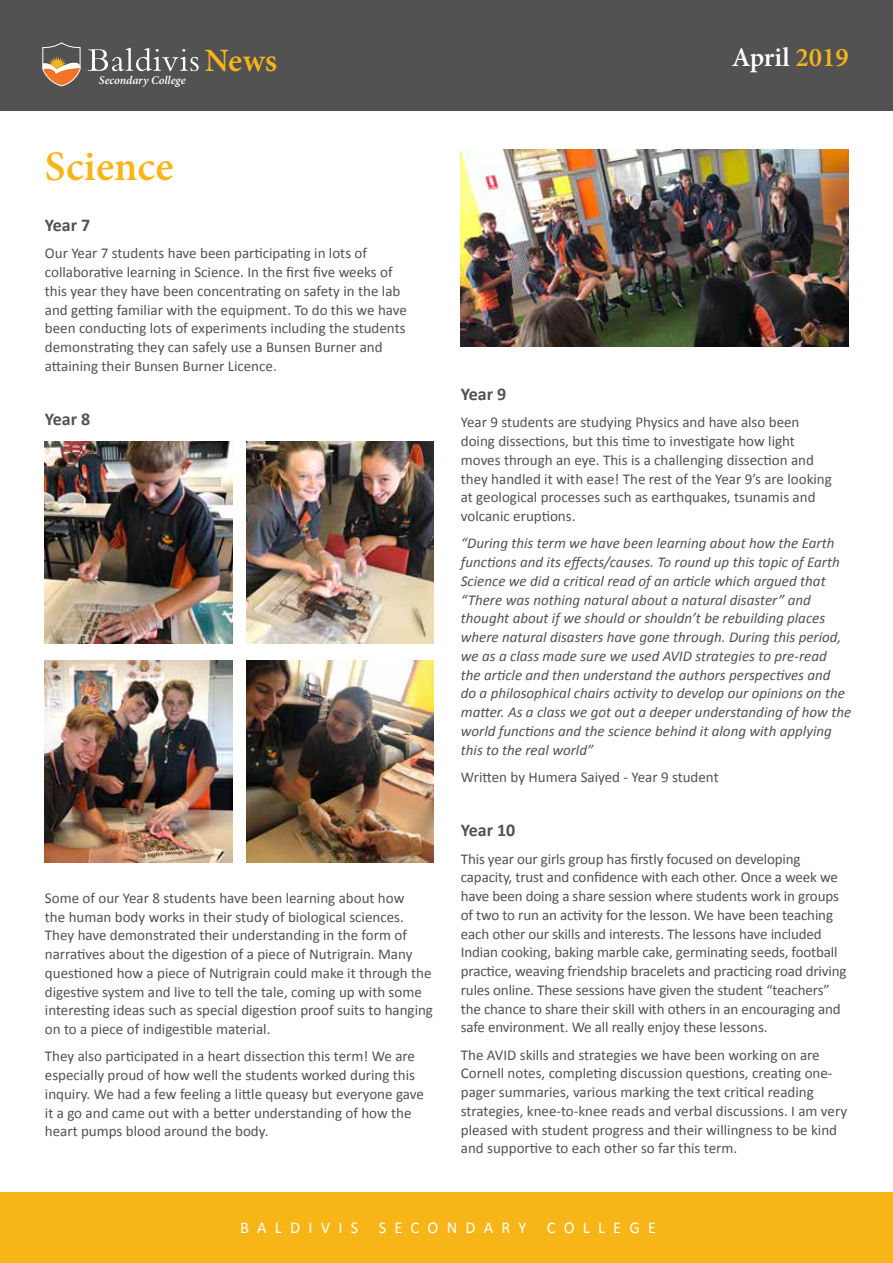
<style>
.page{position:relative;width:893px;height:1263px;background:#fff}
.page>*{position:absolute;margin:0;border:0;box-sizing:border-box;transform-origin:0 0}
.t1{font:600 42px "Minion Pro";color:#f7b518}
.t2{font:600 32.55px "Minion Pro";color:#f7b518}
.t3{font:600 27px "Minion Pro";color:#fff}
.t4{font:700 18px "Calibri";color:#535253}
.t5{font:16.5px "Calibri";letter-spacing:.5em;color:#fff}
.t6{font:15px/18.8px "Calibri";color:#535253}
.t7{font:italic 15px/18.8px "Calibri";color:#535253}
.t8{font:italic 600 11.85px "Minion Pro";letter-spacing:-.005em;color:#fff}
.s1{color:#f7b518}
</style>
<div class="page">
<div style="left:0;top:1193px;width:893px;height:70px;background:#f7b518"></div>
<div style="left:0;top:0;width:893px;height:111px;background:#535253"></div>
<svg style="left:42px;top:42px;width:39px;height:44px"></svg>
<svg style="left:88px;top:48px;width:111px;height:23px"></svg>
<img style="left:45px;top:441px;width:187px;height:202px">
<img style="left:461px;top:150px;width:388px;height:197px">
<img style="left:45px;top:660px;width:187px;height:202px">
<img style="left:246px;top:441px;width:188px;height:202px">
<img style="left:246px;top:660px;width:188px;height:202px">
<p class="t8" style="left:99px;top:72px;width:88px">Secondary College</p>
<h2 class="t2" style="left:205px;top:38px;width:74px">News</h2>
<h1 class="t1" style="left:45px;top:138px;width:130px">Science</h1>
<p class="t4" style="left:45px;top:214px;width:47px">Year 7</p>
<p class="t6" style="left:45px;top:244px;width:363px">Our Year 7 students have been participating in lots of collaborative learning in Science. In the first five weeks of this year they have been concentrating on safety in the lab and getting familiar with the equipment. To do this we have been conducting lots of experiments including the students demonstrating they can safely use a Bunsen Burner and attaining their Bunsen Burner Licence.</p>
<p class="t4" style="left:45px;top:408px;width:47px">Year 8</p>
<p class="t6" style="left:45px;top:888px;width:390px">Some of our Year 8 students have been learning about how<br>the human body works in their study of biological sciences.<br>They have demonstrated their understanding in the form of narratives about the digestion of a piece of Nutrigrain. Many questioned how a piece of Nutrigrain could make it through the digestive system and live to tell the tale, coming up with some interesting ideas such as special digestion proof suits to hanging on to a piece of indigestible material.</p>
<p class="t6" style="left:45px;top:1047px;width:380px">They also participated in a heart dissection this term! We are especially proud of how well the students worked during this inquiry. We had a few feeling a little queasy but everyone gave it a go and came out with a better understanding of how the heart pumps blood around the body.</p>
<h3 class="t3" style="left:732px;top:39px;width:119px">April <span class="s1">2019</span></h3>
<p class="t4" style="left:461px;top:383px;width:47px">Year 9</p>
<p class="t6" style="left:461px;top:413px;width:373px">Year 9 students are studying Physics and have also been doing dissections, but this time to investigate how light moves through an eye. This is a challenging dissection and they handled it with ease! The rest of the Year 9’s are looking at geological processes such as earthquakes, tsunamis and volcanic eruptions.</p>
<p class="t7" style="left:461px;top:533px;width:392px">“During this term we have been learning about how the Earth functions and its effects/causes. To round up this topic of Earth Science we did a critical read of an article which argued that “There was nothing natural about a natural disaster” and thought about if we should or shouldn’t be rebuilding places where natural disasters have gone through. During this period, we as a class made sure we used AVID strategies to pre-read<br>the article and then understand the authors perspectives and<br>do a philosophical chairs activity to develop our opinions on the matter. As a class we got out a deeper understanding of how the world functions and the science behind it along with applying this to the real world”</p>
<p class="t6" style="left:461px;top:768px;width:259px">Written by Humera Saiyed - Year 9 student</p>
<p class="t4" style="left:461px;top:819px;width:56px">Year 10</p>
<p class="t6" style="left:461px;top:849px;width:387px">This year our girls group has firstly focused on developing capacity, trust and confidence with each other. Once a week we have been doing a share session where students work in groups of two to run an activity for the lesson. We have been teaching each other our skills and interests. The lessons have included Indian cooking, baking marble cake, germinating seeds, football practice, weaving friendship bracelets and practicing road driving rules online. These sessions have given the student “teachers” the chance to share their skill with others in an encouraging and safe environment. We all really enjoy these lessons.</p>
<p class="t6" style="left:461px;top:1045px;width:388px">The AVID skills and strategies we have been working on are Cornell notes, completing discussion questions, creating one&shy;pager summaries, various marking the text critical reading strategies, knee-to-knee reads and verbal discussions. I am very pleased with student progress and their willingness to be kind and supportive to each other so far this term.</p>
<p class="t5" style="left:240px;top:1217px;width:418px">BALDIVIS SECONDARY COLLEGE</p>
</div>
